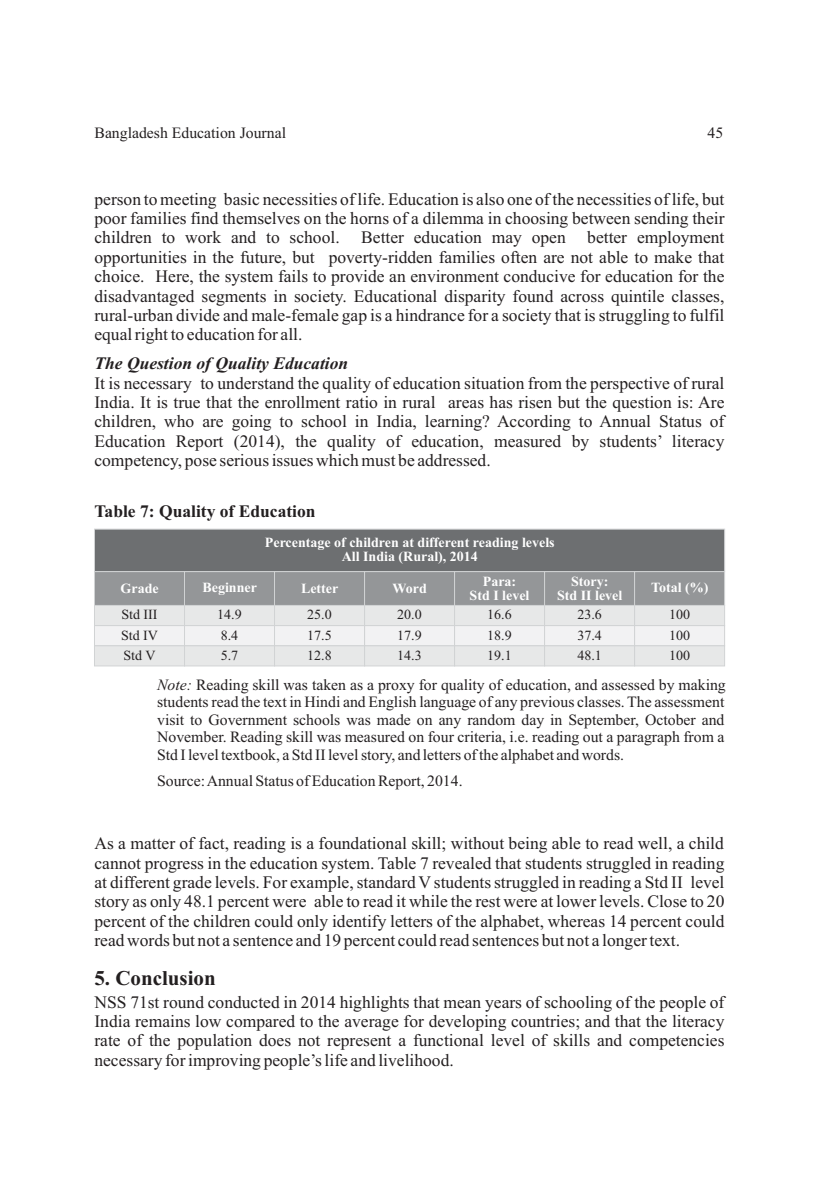
<style>
.page{position:relative;width:819px;height:1197px;background:#fff}
.page>*{position:absolute;margin:0;border:0;box-sizing:border-box;transform-origin:0 0}
.t1{font:700 21px "Times New Roman";color:#231f20}
.t2{font:17.5px/19.4px "Times New Roman";color:#231f20;text-align:justify}
.t3{font:italic 700 17.5px "Times New Roman";color:#231f20}
.t4{font:700 17.5px "Times New Roman";color:#231f20}
.t5{font:15.75px/17.5px "Times New Roman";color:#231f20;text-align:justify}
.t6{font:700 14px/14px "Times New Roman";color:#fff;text-align:center}
.t7{font:14px/20.1px "Times New Roman";color:#231f20;text-align:justify}
.s1{font-style:italic}
</style>
<div class="page">
<svg style="left:94px;top:528px;width:632px;height:139px;background:#b0b1b2"></svg>
<p class="t5" style="left:94px;top:125px;width:193px">Bangladesh Education Journal</p>
<p class="t5" style="left:708px;top:125px;width:17px">45</p>
<p class="t2" style="left:94px;top:191px;width:632px">person to meeting basic necessities of life. Education is also one of the necessities of life, but poor families find themselves on the horns of a dilemma in choosing between sending their children to work and to school. Better education may open better employment opportunities in the future, but poverty-ridden families often are not able to make that choice. Here, the system fails to provide an environment conducive for education for the disadvantaged segments in society. Educational disparity found across quintile classes, rural-urban divide and male-female gap is a hindrance for a society that is struggling to fulfil equal right to education for all.</p>
<p class="t3" style="left:94px;top:357px;width:255px">The Question of Quality Education</p>
<p class="t2" style="left:94px;top:375px;width:632px">It is necessary to understand the quality of education situation from the perspective of rural India. It is true that the enrollment ratio in rural areas has risen but the question is: Are children, who are going to school in India, learning? According to Annual Status of Education Report (2014), the quality of education, measured by students’ literacy competency, pose serious issues which must be addressed.</p>
<p class="t4" style="left:95px;top:506px;width:223px">Table 7: Quality of Education</p>
<p class="t6" style="left:265px;top:537px;width:291px">Percentage of children at different reading levels<br>All India (Rural), 2014</p>
<p class="t6" style="left:121px;top:583px;width:40px">Grade</p>
<p class="t6" style="left:202px;top:582px;width:56px">Beginner</p>
<p class="t6" style="left:301px;top:583px;width:39px">Letter</p>
<p class="t6" style="left:393px;top:583px;width:36px">Word</p>
<p class="t6" style="left:483px;top:576px;width:35px">Para:</p>
<p class="t6" style="left:470px;top:590px;width:61px">Std I level</p>
<p class="t6" style="left:557px;top:576px;width:67px">Story:<br>Std II level</p>
<p class="t6" style="left:651px;top:582px;width:59px">Total (%)</p>
<p class="t7" style="left:121px;top:606px;width:38px">Std III Std IV Std V</p>
<p class="t5" style="left:157px;top:677px;width:570px"><span class="s1">Note:</span> Reading skill was taken as a proxy for quality of education, and assessed by making students read the text in Hindi and English language of any previous classes. The assessment visit to Government schools was made on any random day in September, October and November. Reading skill was measured on four criteria, i.e. reading out a paragraph from a Std I level textbook, a Std II level story, and letters of the alphabet and words.</p>
<p class="t5" style="left:157px;top:773px;width:307px">Source: Annual Status of Education Report, 2014.</p>
<p class="t7" style="left:217px;top:606px;width:26px;text-align:left">14.9<br>8.4<br>5.7</p>
<p class="t7" style="left:307px;top:606px;width:26px">25.0<br>17.5<br>12.8</p>
<p class="t7" style="left:397px;top:606px;width:26px">20.0<br>17.9<br>14.3</p>
<p class="t7" style="left:487px;top:606px;width:26px">16.6<br>18.9<br>19.1</p>
<p class="t7" style="left:577px;top:606px;width:26px">23.6<br>37.4<br>48.1</p>
<p class="t7" style="left:669px;top:606px;width:22px">100<br>100<br>100</p>
<p class="t2" style="left:94px;top:835px;width:632px">As a matter of fact, reading is a foundational skill; without being able to read well, a child cannot progress in the education system. Table 7 revealed that students struggled in reading at different grade levels. For example, standard V students struggled in reading a Std II level story as only 48.1 percent were able to read it while the rest were at lower levels. Close to 20 percent of the children could only identify letters of the alphabet, whereas 14 percent could read words but not a sentence and 19 percent could read sentences but not a longer text.</p>
<p class="t1" style="left:94px;top:971px;width:123px">5. Conclusion</p>
<p class="t2" style="left:94px;top:994px;width:632px">NSS 71st round conducted in 2014 highlights that mean years of schooling of the people of India remains low compared to the average for developing countries; and that the literacy rate of the population does not represent a functional level of skills and competencies necessary for improving people’s life and livelihood.</p>
</div>
